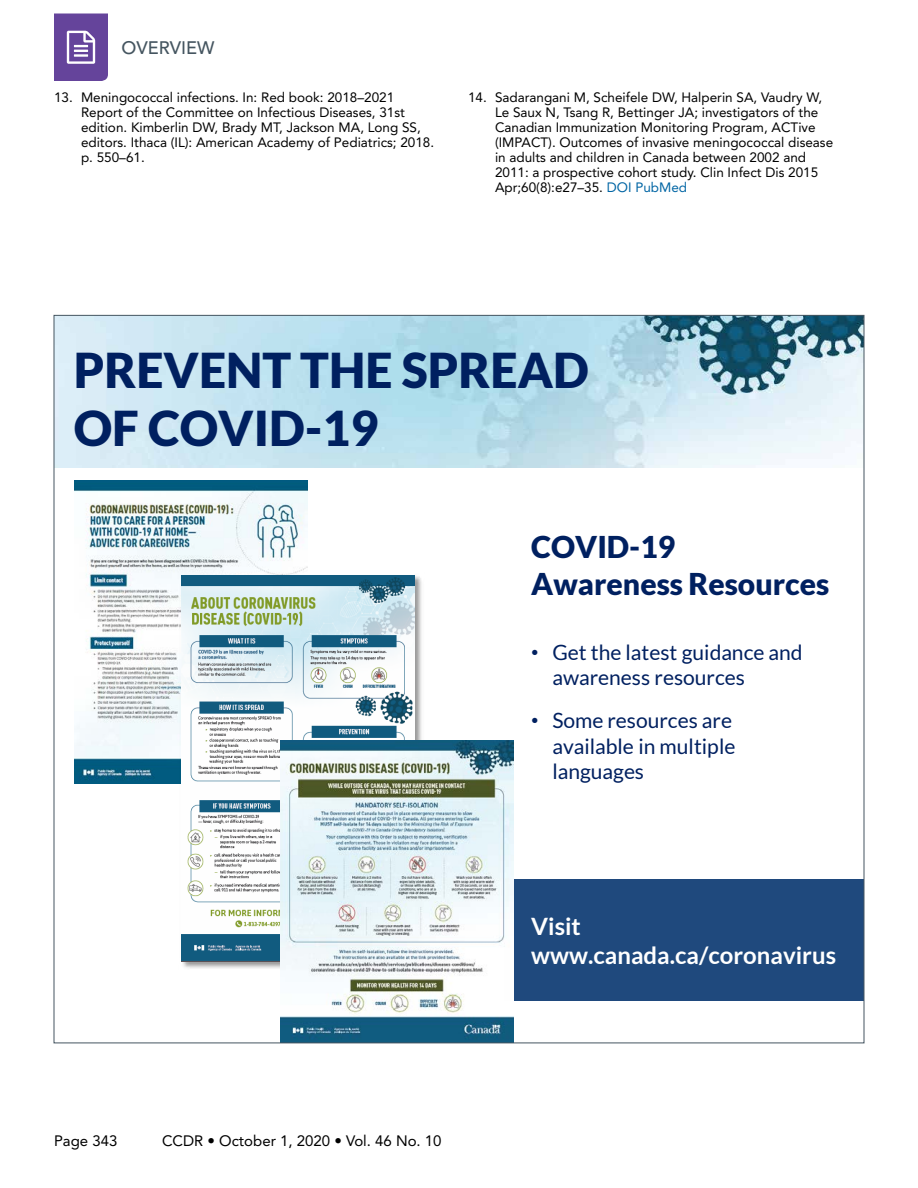
<style>
.page{position:relative;width:918px;height:1188px;background:#fff}
.page>*{position:absolute;margin:0;border:0;box-sizing:border-box;transform-origin:0 0}
.t1{font:900 48px/57.6px "Lato";color:#002060}
.t2{font:900 30px/36.2px "Lato";color:#002060}
.t3{font:700 24px/28.8px "Lato";color:#fff}
.t4{font:21px/25.2px "Lato";color:#002060}
.t5{font:500 18px "Avenir LT Std";color:#455560}
.t6{font:15px "Avenir LT Std";color:#000}
.t7{font:13.5px/15px "Avenir LT Std";color:#000}
.s1{color:#0065a4}
.s2{font-family:"Arial"}
</style>
<div class="page">
<svg style="left:54px;top:14px;width:54px;height:67px;background:#7658a6"></svg>
<div style="left:504px;top:880px;width:360px;height:121px;background:#1f497d"></div>
<img style="left:56px;top:317px;width:806px;height:151px">
<img style="left:74px;top:481px;width:234px;height:303px">
<img style="left:178px;top:572px;width:244px;height:396px">
<img style="left:181px;top:575px;width:234px;height:387px">
<img style="left:280px;top:740px;width:234px;height:301px">
<h3 class="t5" style="left:122px;top:37px;width:94px">OVERVIEW</h3>
<p class="t7" style="left:81px;top:90px;width:355px;text-indent:-27px">13. Meningococcal infections. In: Red book: 2018–2021<br>Report of the Committee on Infectious Diseases, 31st edition. Kimberlin DW, Brady MT, Jackson MA, Long SS, editors. Ithaca (IL): American Academy of Pediatrics; 2018. p. 550–61.</p>
<p class="t7" style="left:495px;top:90px;width:340px;text-indent:-27px">14. Sadarangani M, Scheifele DW, Halperin SA, Vaudry W, Le Saux N, Tsang R, Bettinger JA; investigators of the Canadian Immunization Monitoring Program, ACTive (IMPACT). Outcomes of invasive meningococcal disease in adults and children in Canada between 2002 and 2011: a prospective cohort study. Clin Infect Dis 2015<br>Apr;60(8):e27–35. <span class="s1">DOI PubMed</span></p>
<h1 class="t1" style="left:74px;top:341px;width:517px">PREVENT THE SPREAD<br>OF COVID-19</h1>
<h2 class="t2" style="left:531px;top:529px;width:300px">COVID-19<br>Awareness Resources</h2>
<h3 class="t4" style="left:552px;top:640px;width:252px;text-indent:-21px"><span class="s2">•</span> Get the latest guidance and awareness resources</h3>
<h3 class="t4" style="left:552px;top:708px;width:185px;text-indent:-21px"><span class="s2">•</span> Some resources are available in multiple languages</h3>
<p class="t6" style="left:54px;top:1133px;width:65px">Page 343</p>
<p class="t6" style="left:162px;top:1133px;width:281px">CCDR • October 1, 2020 • Vol. 46 No. 10</p>
<h3 class="t3" style="left:531px;top:911px;width:306px">Visit www.canada.ca/coronavirus</h3>
</div>
